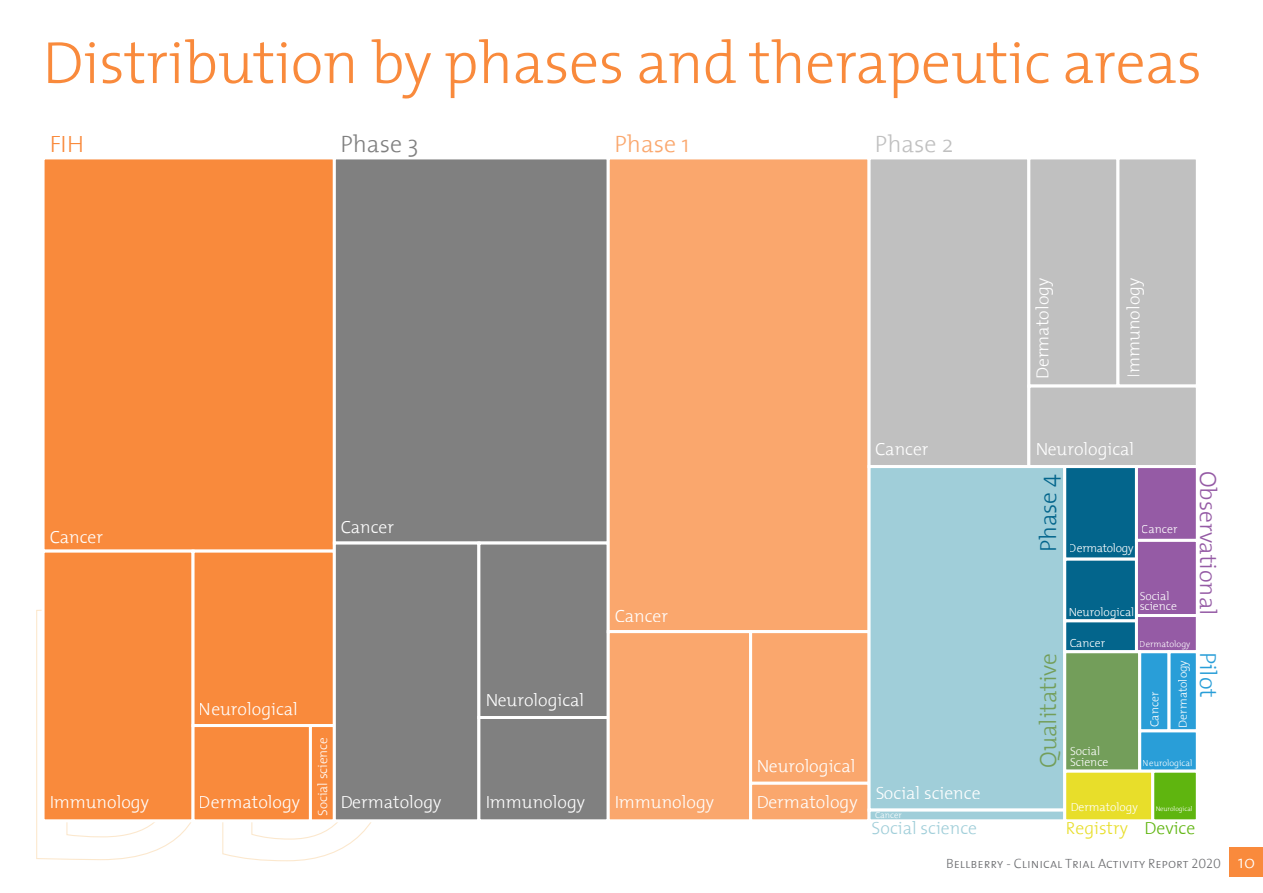
<style>
.page{position:relative;width:1263px;height:893px;background:#fff}
.page>*{position:absolute;margin:0;border:0;box-sizing:border-box;transform-origin:0 0}
.t1{font:300 60px "The Mix 3";letter-spacing:-.01em;color:#f98a3c}
.t2{font:300 24px "The Mix 3";color:#faa76d}
.t3{font:300 24px "The Mix 3";color:#c0c0c0}
.t4{font:300 24px "The Mix 3";color:#808080}
.t5{font:300 24px "The Mix 3";color:#f98a3c}
.t6{font:300 23.55px "The Mix 3";color:#955ba5}
.t7{font:300 23.55px "The Mix 3";color:#739e5a}
.t8{font:300 23.55px "The Mix 3";color:#03658c}
.t9{font:300 23.55px "The Mix 3";color:#299ed8}
.t10{font:300 17.7px "The Mix 3";color:#fff}
.t11{font:300 17.7px "The Mix 3";color:#e8de2a}
.t12{font:300 17.7px "The Mix 3";color:#a0ced9}
.t13{font:13.5px "The Mix 3 Light Caps";color:#6d6e71}
.t14{font:300 13.2px "The Mix 3";color:#fff}
.t15{font:300 11.7px/10.4px "The Mix 3";color:#fff}
.t16{font:300 11.7px "The Mix 3";letter-spacing:-.025em;color:#fff}
.t17{font:300 8.85px "The Mix 3";color:#fff}
.t18{font:300 6.6px "The Mix 3";color:#fff}
.s1{color:#5fb50f}
.s2{font-family:"The Mix 3";font-weight:300;font-size:18px;color:#fff}
</style>
<div class="page">
<div style="left:1230px;top:847px;width:33px;height:30px;background:#f98a3c"></div>
<svg style="left:36px;top:609px;width:335px;height:252px"></svg>
<div style="left:43px;top:158px;width:291px;height:393px;background:#f98a3c"></div>
<div style="left:42px;top:156px;width:294px;height:397px;border:3px solid #fff"></div>
<div style="left:43px;top:551px;width:150px;height:270px;background:#f98a3c"></div>
<div style="left:42px;top:550px;width:153px;height:272px;border:3px solid #fff"></div>
<div style="left:193px;top:551px;width:141px;height:174px;background:#f98a3c"></div>
<div style="left:192px;top:550px;width:144px;height:177px;border:3px solid #fff"></div>
<div style="left:193px;top:725px;width:117px;height:96px;background:#f98a3c"></div>
<div style="left:192px;top:724px;width:120px;height:98px;border:3px solid #fff"></div>
<div style="left:310px;top:725px;width:24px;height:96px;background:#f98a3c"></div>
<div style="left:309px;top:724px;width:27px;height:98px;border:3px solid #fff"></div>
<div style="left:334px;top:158px;width:274px;height:385px;background:#808080"></div>
<div style="left:333px;top:156px;width:277px;height:389px;border:3px solid #fff"></div>
<div style="left:334px;top:543px;width:145px;height:278px;background:#808080"></div>
<div style="left:333px;top:542px;width:147px;height:280px;border:3px solid #fff"></div>
<div style="left:479px;top:543px;width:129px;height:174px;background:#808080"></div>
<div style="left:477px;top:542px;width:133px;height:177px;border:3px solid #fff"></div>
<div style="left:479px;top:717px;width:129px;height:104px;background:#808080"></div>
<div style="left:477px;top:716px;width:133px;height:106px;border:3px solid #fff"></div>
<div style="left:608px;top:158px;width:261px;height:474px;background:#faa76d"></div>
<div style="left:607px;top:156px;width:263px;height:477px;border:3px solid #fff"></div>
<div style="left:608px;top:632px;width:143px;height:189px;background:#faa76d"></div>
<div style="left:607px;top:630px;width:145px;height:192px;border:3px solid #fff"></div>
<div style="left:751px;top:632px;width:118px;height:151px;background:#faa76d"></div>
<div style="left:749px;top:630px;width:121px;height:155px;border:3px solid #fff"></div>
<div style="left:751px;top:783px;width:118px;height:38px;background:#faa76d"></div>
<div style="left:749px;top:782px;width:121px;height:40px;border:3px solid #fff"></div>
<div style="left:869px;top:158px;width:160px;height:309px;background:#c0c0c0"></div>
<div style="left:867px;top:156px;width:163px;height:312px;border:3px solid #fff"></div>
<div style="left:1029px;top:158px;width:89px;height:228px;background:#c0c0c0"></div>
<div style="left:1027px;top:156px;width:92px;height:232px;border:3px solid #fff"></div>
<div style="left:1118px;top:158px;width:79px;height:228px;background:#c0c0c0"></div>
<div style="left:1116px;top:156px;width:83px;height:232px;border:3px solid #fff"></div>
<div style="left:1029px;top:386px;width:168px;height:81px;background:#c0c0c0"></div>
<div style="left:1027px;top:385px;width:172px;height:83px;border:3px solid #fff"></div>
<div style="left:869px;top:467px;width:196px;height:343px;background:#a0ced9"></div>
<div style="left:867px;top:465px;width:199px;height:347px;border:3px solid #fff"></div>
<div style="left:869px;top:810px;width:196px;height:11px;background:#a0ced9"></div>
<div style="left:867px;top:809px;width:199px;height:13px;border:3px solid #fff"></div>
<div style="left:1065px;top:467px;width:71px;height:92px;background:#03658c"></div>
<div style="left:1063px;top:465px;width:75px;height:96px;border:3px solid #fff"></div>
<div style="left:1065px;top:559px;width:71px;height:62px;background:#03658c"></div>
<div style="left:1063px;top:558px;width:75px;height:64px;border:3px solid #fff"></div>
<div style="left:1065px;top:621px;width:71px;height:31px;background:#03658c"></div>
<div style="left:1063px;top:619px;width:75px;height:34px;border:3px solid #fff"></div>
<div style="left:1136px;top:467px;width:61px;height:73px;background:#955ba5"></div>
<div style="left:1135px;top:465px;width:64px;height:77px;border:3px solid #fff"></div>
<div style="left:1136px;top:540px;width:61px;height:75px;background:#955ba5"></div>
<div style="left:1135px;top:539px;width:64px;height:78px;border:3px solid #fff"></div>
<div style="left:1136px;top:615px;width:61px;height:37px;background:#955ba5"></div>
<div style="left:1135px;top:614px;width:64px;height:39px;border:3px solid #fff"></div>
<div style="left:1065px;top:652px;width:75px;height:119px;background:#739e5a"></div>
<div style="left:1063px;top:650px;width:78px;height:123px;border:3px solid #fff"></div>
<div style="left:1140px;top:652px;width:29px;height:79px;background:#299ed8"></div>
<div style="left:1138px;top:650px;width:32px;height:82px;border:3px solid #fff"></div>
<div style="left:1169px;top:652px;width:28px;height:79px;background:#299ed8"></div>
<div style="left:1167px;top:650px;width:32px;height:82px;border:3px solid #fff"></div>
<div style="left:1140px;top:731px;width:57px;height:40px;background:#299ed8"></div>
<div style="left:1138px;top:729px;width:61px;height:44px;border:3px solid #fff"></div>
<div style="left:1065px;top:771px;width:88px;height:50px;background:#e8de2a"></div>
<div style="left:1063px;top:770px;width:91px;height:52px;border:3px solid #fff"></div>
<div style="left:1153px;top:771px;width:44px;height:50px;background:#5fb50f"></div>
<div style="left:1151px;top:770px;width:48px;height:52px;border:3px solid #fff"></div>
<h1 class="t1" style="left:43px;top:13px;width:1161px">Distribution by phases and therapeutic areas</h1>
<h2 class="t5" style="left:49px;top:124px;width:36px">FIH</h2>
<h2 class="t4" style="left:340px;top:124px;width:80px">Phase 3</h2>
<h2 class="t2" style="left:614px;top:124px;width:76px">Phase 1</h2>
<h2 class="t3" style="left:875px;top:124px;width:80px">Phase 2</h2>
<p class="t10" style="left:49px;top:522px;width:55px">Cancer</p>
<p class="t10" style="left:340px;top:512px;width:55px">Cancer</p>
<p class="t10" style="left:199px;top:694px;width:101px">Neurological</p>
<p class="t10" style="left:49px;top:788px;width:101px">Immunology</p>
<p class="t10" style="left:199px;top:788px;width:103px">Dermatology</p>
<p class="t14" style="left:312px;top:816px;width:81px;rotate:-90deg">Social science</p>
<p class="t10" style="left:485px;top:685px;width:101px">Neurological</p>
<p class="t10" style="left:340px;top:788px;width:103px">Dermatology</p>
<p class="t10" style="left:485px;top:788px;width:101px">Immunology</p>
<p class="t10" style="left:1028px;top:379px;width:103px;rotate:-90deg">Dermatology</p>
<p class="t10" style="left:1119px;top:377px;width:102px;rotate:-90deg">Immunology</p>
<p class="t10" style="left:614px;top:601px;width:55px">Cancer</p>
<p class="t10" style="left:756px;top:751px;width:101px">Neurological</p>
<p class="t10" style="left:614px;top:788px;width:101px">Immunology</p>
<p class="t10" style="left:756px;top:788px;width:103px">Dermatology</p>
<p class="t10" style="left:875px;top:434px;width:55px">Cancer</p>
<p class="t10" style="left:875px;top:778px;width:107px">Social science</p>
<p class="t17" style="left:875px;top:808px;width:28px">Cancer</p>
<p class="t12" style="left:871px;top:814px;width:107px">Social science</p>
<p class="t10" style="left:1035px;top:434px;width:101px">Neurological</p>
<h3 class="t8" style="left:1029px;top:552px;width:80px;rotate:-90deg">Phase 4</h3>
<p class="t16" style="left:1069px;top:539px;width:66px">Dermatology</p>
<p class="t15" style="left:1142px;top:524px;width:37px">Cancer</p>
<p class="t15" style="left:1139px;top:590px;width:39px">Social science</p>
<p class="t15" style="left:1068px;top:606px;width:68px">Neurological</p>
<h3 class="t7" style="left:1029px;top:768px;width:117px;rotate:-90deg">Qualitative</h3>
<p class="t15" style="left:1069px;top:637px;width:37px">Cancer</p>
<p class="t15" style="left:1070px;top:746px;width:40px">Social<br>Science</p>
<p class="t17" style="left:1140px;top:636px;width:52px">Dermatology</p>
<p class="t15" style="left:1177px;top:728px;width:69px;rotate:-90deg">Dermatology</p>
<p class="t17" style="left:1143px;top:755px;width:51px">Neurological</p>
<p class="t15" style="left:1149px;top:727px;width:37px;rotate:-90deg">Cancer</p>
<h3 class="t6" style="left:1228px;top:471px;width:146px;rotate:90deg">Observational</h3>
<h3 class="t9" style="left:1228px;top:652px;width:48px;rotate:90deg">Pilot</h3>
<p class="t15" style="left:1070px;top:801px;width:69px">Dermatology</p>
<p class="t18" style="left:1155px;top:803px;width:39px">Neurological</p>
<p class="t11" style="left:1066px;top:814px;width:131px">Registry <span class="s1">Device</span></p>
<p class="t13" style="left:946px;top:852px;width:310px">Bellberry - Clinical Trial Activity Report 2020 <span class="s2">10</span></p>
</div>
